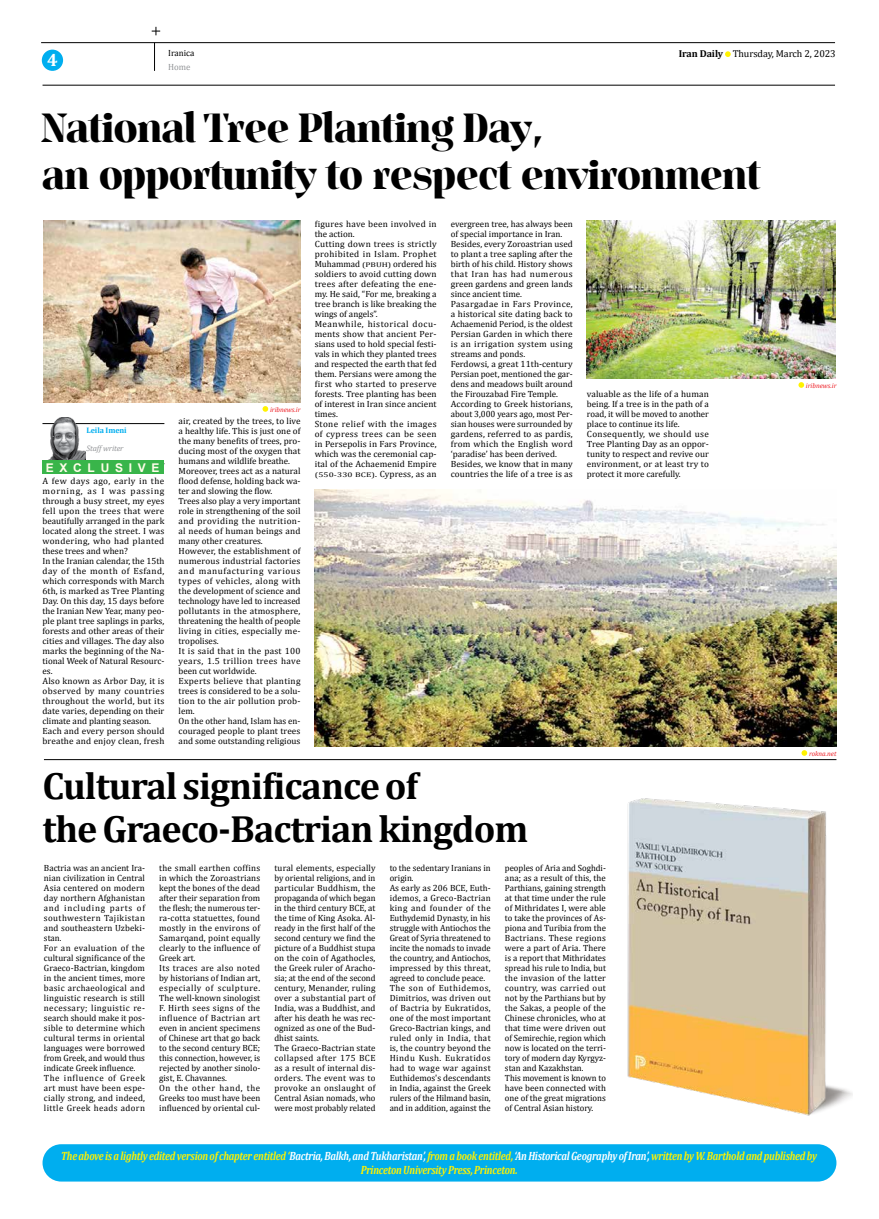
<style>
.page{position:relative;width:879px;height:1219px;background:#fff}
.page>*{position:absolute;margin:0;border:0;box-sizing:border-box;transform-origin:0 0}
.t1{font:700 40.5px/47.5px "Jaymont PERSONAL";letter-spacing:.005em;color:#000}
.t2{font:700 38.1px/42.9px "Cambria";letter-spacing:-.025em;color:#000}
.t3{font:700 18px "Cambria";color:#fff}
.t4{font:italic 700 12px/14px "Cambria";letter-spacing:-.02em;color:#fff200;text-align:center;scale:.82 1}
.t5{font:700 12px "Arial";letter-spacing:.475em;color:#fffde9}
.t6{font:10px "Cambria";letter-spacing:-.01em;color:#000}
.t7{font:9px/10px "Cambria";letter-spacing:.005em;color:#000}
.t8{font:9px/10px "Cambria";letter-spacing:.005em;color:#000;scale:.96 1}
.t9{font:9px "Cambria";color:#939598}
.t10{font:italic 8px "Cambria";letter-spacing:-.01em;color:#939598}
.t11{font:700 8px "Cambria";letter-spacing:-.01em;color:#00aeef}
.t12{font:italic 7px "Cambria";color:#ed1d24}
.s1{font-weight:700}
.s2{font-size:6.8px}
.s3{color:#fff}
</style>
<div class="page">
<div style="left:42px;top:50px;width:21px;height:21px;background:#00aeef;border-radius:50%"></div>
<svg style="left:725px;top:51px;width:6px;height:6px"></svg>
<hr style="left:41px;top:42px;width:794px;height:1px;background:#000">
<svg style="left:154px;top:43px;width:1px;height:28px"></svg>
<hr style="left:43px;top:85px;width:792px;height:1px;background:#000">
<hr style="left:44px;top:759px;width:792px;height:1px;background:#000">
<div style="left:43px;top:1144px;width:793px;height:37px;background:#00aeef;border-radius:19px"></div>
<hr style="left:42px;top:423px;width:122px;height:1px;background:#000">
<img style="left:42px;top:417px;width:44px;height:43px">
<div style="left:42px;top:460px;width:122px;height:14px;background:#39b54a"></div>
<svg style="left:798px;top:382px;width:6px;height:6px"></svg>
<svg style="left:262px;top:406px;width:6px;height:6px"></svg>
<svg style="left:801px;top:750px;width:6px;height:6px"></svg>
<img style="left:627px;top:799px;width:226px;height:317px">
<img style="left:44px;top:220px;width:256px;height:183px">
<img style="left:587px;top:220px;width:249px;height:159px">
<img style="left:315px;top:489px;width:522px;height:257px">
<svg style="left:152px;top:27px;width:8px;height:8px"></svg>
<h3 class="t3" style="left:47px;top:47px;width:12px">4</h3>
<p class="t6" style="left:679px;top:48px;width:158px"><span class="s1">Iran Daily</span> Thursday, March 2, 2023</p>
<p class="t9" style="left:168px;top:62px;width:24px">Home</p>
<p class="t7" style="left:168px;top:48px;width:28px">Iranica</p>
<h1 class="t1" style="left:43px;top:107px;width:719px">National Tree Planting Day,<br>an opportunity to respect environment</h1>
<p class="t11" style="left:86px;top:425px;width:42px">Leila Imeni</p>
<h3 class="t5" style="left:46px;top:459px;width:115px">EXCLUSIVE</h3>
<p class="t7" style="left:42px;top:476px;width:123px">A few days ago, early in the morning, as I was passing through a busy street, my eyes fell upon the trees that were beautifully arranged in the park located along the street. I was wondering, who had planted these trees and when?<br>In the Iranian calendar, the 15th day of the month of Esfand, which corresponds with March<br>6th, is marked as Tree Planting<br>Day. On this day, 15 days before the Iranian New Year, many peo&shy;ple plant tree saplings in parks, forests and other areas of their cities and villages. The day also marks the beginning of the Na&shy;tional Week of Natural Resourc&shy;es.<br>Also known as Arbor Day, it is observed by many countries throughout the world, but its date varies, depending on their climate and planting season.<br>Each and every person should breathe and enjoy clean, fresh</p>
<p class="t10" style="left:86px;top:443px;width:39px">Staff writer</p>
<p class="t12" style="left:270px;top:404px;width:32px">iribnews.ir</p>
<p class="t7" style="left:179px;top:416px;width:123px">air, created by the trees, to live a healthy life. This is just one of the many benefits of trees, pro&shy;ducing most of the oxygen that humans and wildlife breathe.<br>Moreover, trees act as a natural flood defense, holding back wa&shy;ter and slowing the flow.<br>Trees also play a very important role in strengthening of the soil and providing the nutrition&shy;al needs of human beings and many other creatures.<br>However, the establishment of numerous industrial factories and manufacturing various types of vehicles, along with the development of science and technology have led to increased pollutants in the atmosphere, threatening the health of people living in cities, especially me&shy;tropolises.<br>It is said that in the past 100 years, 1.5 trillion trees have been cut worldwide.<br>Experts believe that planting trees is considered to be a solu&shy;tion to the air pollution prob&shy;lem.<br>On the other hand, Islam has en&shy;couraged people to plant trees and some outstanding religious</p>
<p class="t7" style="left:315px;top:219px;width:123px">figures have been involved in the action.<br>Cutting down trees is strictly prohibited in Islam. Prophet<br>Muhammad <span class="s2">(PBUH)</span> ordered his soldiers to avoid cutting down trees after defeating the ene&shy;my. He said, “For me, breaking a tree branch is like breaking the wings of angels”.<br>Meanwhile, historical docu&shy;ments show that ancient Per&shy;sians used to hold special festi&shy;vals in which they planted trees and respected the earth that fed them. Persians were among the first who started to preserve forests. Tree planting has been of interest in Iran since ancient times.<br>Stone relief with the images of cypress trees can be seen in Persepolis in Fars Province, which was the ceremonial cap&shy;ital of the Achaemenid Empire <span class="s2">(550-330 BCE)</span>. Cypress, as an</p>
<p class="t7" style="left:451px;top:219px;width:123px">evergreen tree, has always been of special importance in Iran.<br>Besides, every Zoroastrian used to plant a tree sapling after the birth of his child. History shows that Iran has had numerous green gardens and green lands since ancient time.<br>Pasargadae in Fars Province, a historical site dating back to<br>Achaemenid Period, is the oldest<br>Persian Garden in which there is an irrigation system using streams and ponds.<br>Ferdowsi, a great 11th-century<br>Persian poet, mentioned the gar&shy;dens and meadows built around the Firouzabad Fire Temple.<br>According to Greek historians, about 3,000 years ago, most Per&shy;sian houses were surrounded by gardens, referred to as pardis, from which the English word ‘paradise’ has been derived.<br>Besides, we know that in many countries the life of a tree is as</p>
<h2 class="t2" style="left:42px;top:764px;width:487px">Cultural significance of<br>the Graeco-Bactrian kingdom</h2>
<p class="t7" style="left:587px;top:389px;width:123px">valuable as the life of a human being. If a tree is in the path of a road, it will be moved to another place to continue its life.<br>Consequently, we should use<br>Tree Planting Day as an oppor&shy;tunity to respect and revive our environment, or at least try to protect it more carefully.</p>
<p class="t7" style="left:44px;top:862px;width:103px">Bactria was an ancient Ira&shy;nian civilization in Central<br>Asia centered on modern day northern Afghanistan and including parts of southwestern Tajikistan and southeastern Uzbeki&shy;stan.<br>For an evaluation of the cultural significance of the<br>Graeco-Bactrian, kingdom in the ancient times, more basic archaeological and linguistic research is still necessary; linguistic re&shy;search should make it pos&shy;sible to determine which cultural terms in oriental languages were borrowed from Greek, and would thus indicate Greek influence.<br>The influence of Greek art must have been espe&shy;cially strong, and indeed, little Greek heads adorn</p>
<p class="t7" style="left:159px;top:862px;width:103px">the small earthen coffins in which the Zoroastrians kept the bones of the dead after their separation from the flesh; the numerous ter&shy;ra-cotta statuettes, found mostly in the environs of<br>Samarqand, point equally clearly to the influence of<br>Greek art.<br>Its traces are also noted by historians of Indian art, especially of sculpture.<br>The well-known sinologist<br>F. Hirth sees signs of the influence of Bactrian art even in ancient specimens of Chinese art that go back to the second century BCE; this connection, however, is rejected by another sinolo&shy;gist, E. Chavannes.<br>On the other hand, the<br>Greeks too must have been influenced by oriental cul-</p>
<p class="t7" style="left:274px;top:862px;width:103px">tural elements, especially by oriental religions, and in particular Buddhism, the propaganda of which began in the third century BCE, at the time of King Asoka. Al&shy;ready in the first half of the second century we find the picture of a Buddhist stupa on the coin of Agathocles, the Greek ruler of Aracho&shy;sia; at the end of the second century, Menander, ruling over a substantial part of<br>India, was a Buddhist, and after his death he was rec&shy;ognized as one of the Bud&shy;dhist saints.<br>The Graeco-Bactrian state collapsed after 175 BCE as a result of internal dis&shy;orders. The event was to provoke an onslaught of<br>Central Asian nomads, who were most probably related</p>
<p class="t8" style="left:390px;top:862px;width:107px">to the sedentary Iranians in origin.<br>As early as 206 BCE, Euth&shy;idemos, a Greco-Bactrian king and founder of the<br>Euthydemid Dynasty, in his struggle with Antiochos the<br>Great of Syria threatened to incite the nomads to invade the country, and Antiochos, impressed by this threat, agreed to conclude peace.<br>The son of Euthidemos,<br>Dimitrios, was driven out of Bactria by Eukratidos, one of the most important<br>Greco-Bactrian kings, and ruled only in India, that is, the country beyond the<br>Hindu Kush. Eukratidos had to wage war against<br>Euthidemos's descendants in India, against the Greek rulers of the Hilmand basin, and in addition, against the</p>
<p class="t8" style="left:505px;top:862px;width:107px">peoples of Aria and Soghdi&shy;ana; as a result of this, the<br>Parthians, gaining strength at that time under the rule of Mithridates I, were able to take the provinces of As&shy;piona and Turibia from the<br>Bactrians. These regions were a part of Aria. There is a report that Mithridates spread his rule to India, but the invasion of the latter country, was carried out not by the Parthians but by the Sakas, a people of the<br>Chinese chronicles, who at that time were driven out of Semirechie, region which now is located on the terri&shy;tory of modern day Kyrgyz&shy;stan and Kazakhstan.<br>This movement is known to have been connected with one of the great migrations of Central Asian history.</p>
<p class="t12" style="left:806px;top:380px;width:32px">iribnews.ir</p>
<p class="t12" style="left:809px;top:748px;width:29px">rokna.net</p>
<h3 class="t4" style="left:61px;top:1148px;width:923px">The above is a lightly edited version of chapter entitled ‘<span class="s3">Bactria, Balkh, and Tukharistan’,</span> from a book entitled, <span class="s3">‘An Historical Geography of Iran’,</span> written by W. Barthold and published by<br>Princeton University Press, Princeton.</h3>
</div>
